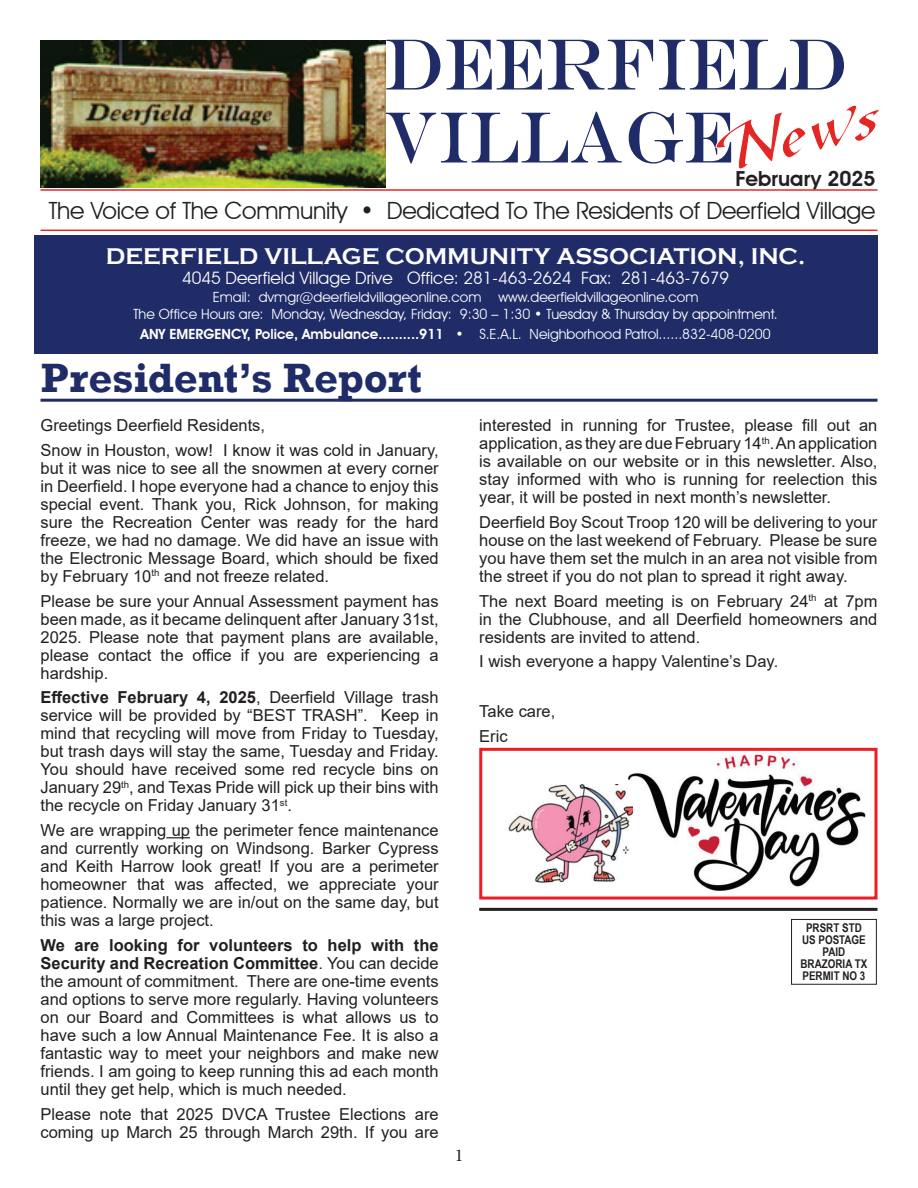
<style>
.page{position:relative;width:918px;height:1188px;background:#fff}
.page>*{position:absolute;margin:0;border:0;box-sizing:border-box;transform-origin:0 0}
.t1{font:700 42px "Rockwell";letter-spacing:-.005em;color:#202c68}
.t2{font:23.7px "Avant Garde IT Cby BT";letter-spacing:-.01em;color:#231f20}
.t3{font:700 23.4px "Copperplate Gothic";color:#fff}
.t4{font:600 20.85px "Avant Garde IT Cby BT";color:#231f20}
.t5{font:18px "Minion Pro";color:#231f20}
.t6{font:17.1px "Avant Garde IT Cby BT";color:#fff}
.t7{font:16.5px/18px "Arial";color:#231f20;text-align:justify}
.t8{font:14.1px/16.8px "Avant Garde IT Cby BT";color:#fff;text-align:center}
.t9{font:700 12px/12px "Arial Narrow";color:#231f20;text-align:center}
.s1{font-weight:600}
.s2{font-weight:700}
</style>
<div class="page">
<img style="left:627px;top:752px;width:239px;height:139px">
<div style="left:479px;top:748px;width:399px;height:152px;border:3px solid #ee1d23"></div>
<div style="left:34px;top:235px;width:844px;height:119px;background:#202c68"></div>
<img style="left:40px;top:40px;width:346px;height:148px">
<svg style="left:386px;top:40px;width:458px;height:50px"></svg>
<svg style="left:386px;top:105px;width:493px;height:64px"></svg>
<div style="left:791px;top:919px;width:86px;height:66px;border:1px solid #231f20"></div>
<hr style="left:40px;top:189px;width:838px;height:2px;background:#e22725">
<hr style="left:40px;top:230px;width:838px;height:1px;background:#e22725">
<hr style="left:40px;top:399px;width:838px;height:3px;background:#202c68">
<hr style="left:479px;top:908px;width:399px;height:3px;background:#231f20">
<svg style="left:166px;top:837px;width:24px;height:1px"></svg>
<img style="left:508px;top:784px;width:125px;height:107px">
<p class="t4" style="left:736px;top:166px;width:142px">February 2025</p>
<h2 class="t2" style="left:49px;top:196px;width:828px">The Voice of The Community • Dedicated To The Residents of Deerfield Village</h2>
<h3 class="t3" style="left:106px;top:243px;width:701px">DEERFIELD VILLAGE COMMUNITY ASSOCIATION, INC.</h3>
<p class="t6" style="left:182px;top:268px;width:549px">4045 Deerfield Village Drive Office: 281-463-2624 Fax: 281-463-7679</p>
<p class="t8" style="left:133px;top:289px;width:646px">Email: dvmgr@deerfieldvillageonline.com www.deerfieldvillageonline.com<br>The Office Hours are: Monday, Wednesday, Friday: 9:30 – 1:30 • Tuesday &amp; Thursday by appointment.</p>
<p class="t8" style="left:141px;top:325px;width:632px"><span class="s1">ANY EMERGENCY, Police, Ambulance..........911</span> • S.E.A.L. Neighborhood Patrol......832-408-0200</p>
<h1 class="t1" style="left:41px;top:352px;width:383px">President’s Report</h1>
<p class="t7" style="left:40px;top:413px;width:400px;line-height:24.8px">Greetings Deerfield Residents,<br>Snow in Houston, wow! I know it was cold in January,</p>
<p class="t7" style="left:40px;top:459px;width:400px">but it was nice to see all the snowmen at every corner in Deerfield. I hope everyone had a chance to enjoy this special event. Thank you, Rick Johnson, for making sure the Recreation Center was ready for the hard freeze, we had no damage. We did have an issue with the Electronic Message Board, which should be fixed by February 10<sup>th</sup> and not freeze related.</p>
<p class="t7" style="left:40px;top:592px;width:400px">Please be sure your Annual Assessment payment has been made, as it became delinquent after January 31st, 2025. Please note that payment plans are available, please contact the office if you are experiencing a hardship.</p>
<p class="t7" style="left:40px;top:688px;width:400px"><span class="s2">Effective February 4, 2025</span>, Deerfield Village trash service will be provided by “BEST TRASH”. Keep in mind that recycling will move from Friday to Tuesday, but trash days will stay the same, Tuesday and Friday.<br>You should have received some red recycle bins on January 29<sup>th</sup>, and Texas Pride will pick up their bins with the recycle on Friday January 31<sup>st</sup>.</p>
<p class="t7" style="left:40px;top:821px;width:400px">We are wrapping up the perimeter fence maintenance and currently working on Windsong. Barker Cypress and Keith Harrow look great! If you are a perimeter homeowner that was affected, we appreciate your patience. Normally we are in/out on the same day, but this was a large project.</p>
<p class="t7" style="left:40px;top:936px;width:400px"><span class="s2">We are looking for volunteers to help with the Security and Recreation Committee</span>. You can decide the amount of commitment. There are one-time events and options to serve more regularly. Having volunteers on our Board and Committees is what allows us to have such a low Annual Maintenance Fee. It is also a fantastic way to meet your neighbors and make new friends. I am going to keep running this ad each month until they get help, which is much needed.</p>
<p class="t7" style="left:40px;top:1105px;width:400px">Please note that 2025 DVCA Trustee Elections are coming up March 25 through March 29th. If you are</p>
<p class="t5" style="left:455px;top:1143px;width:10px">1</p>
<p class="t7" style="left:479px;top:416px;width:400px">interested in running for Trustee, please fill out an application, as they are due February 14<sup>th</sup>. An application is available on our website or in this newsletter. Also, stay informed with who is running for reelection this year, it will be posted in next month’s newsletter.</p>
<p class="t7" style="left:479px;top:513px;width:400px">Deerfield Boy Scout Troop 120 will be delivering to your house on the last weekend of February. Please be sure you have them set the mulch in an area not visible from the street if you do not plan to spread it right away.</p>
<p class="t7" style="left:479px;top:592px;width:400px">The next Board meeting is on February 24<sup>th</sup> at 7pm in the Clubhouse, and all Deerfield homeowners and residents are invited to attend.</p>
<p class="t7" style="left:479px;top:652px;width:301px">I wish everyone a happy Valentine’s Day.</p>
<p class="t7" style="left:479px;top:699px;width:78px;line-height:24.8px">Take care,<br>Eric</p>
<p class="t9" style="left:801px;top:921px;width:68px">PRSRT STD<br>US POSTAGE<br>PAID<br>BRAZORIA TX<br>PERMIT NO 3</p>
</div>
